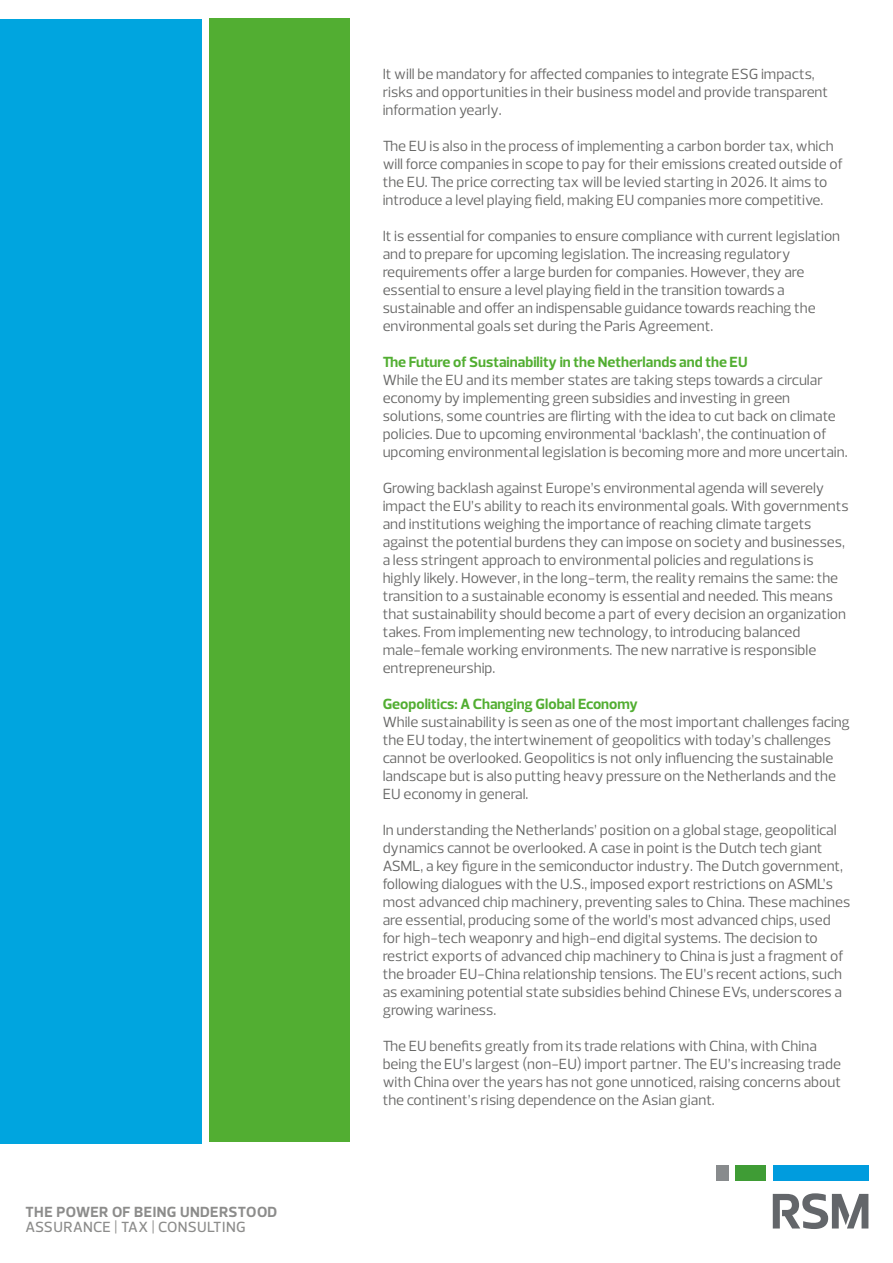
<style>
.page{position:relative;width:893px;height:1263px;background:#fff}
.page>*{position:absolute;margin:0;border:0;box-sizing:border-box;transform-origin:0 0}
.t1{font:15px/18px "Prelo";color:#666665}
.t2{font:700 15px "Prelo";color:#52ae32}
.t3{font:700 15px "Prelo";letter-spacing:.03em;color:#8c8c8b}
.t4{font:500 15px "Prelo";letter-spacing:.02em;color:#8c8c8b}
</style>
<div class="page">
<div style="left:0;top:19px;width:202px;height:1124px;background:#00a5df"></div>
<div style="left:209px;top:19px;width:141px;height:1123px;background:#52ae32"></div>
<div style="left:773px;top:1165px;width:95px;height:16px;background:#009cde"></div>
<div style="left:717px;top:1165px;width:12px;height:16px;background:#888b8d"></div>
<div style="left:736px;top:1165px;width:30px;height:16px;background:#3f9c35"></div>
<svg style="left:773px;top:1193px;width:95px;height:36px"></svg>
<p class="t3" style="left:25px;top:1203px;width:253px">THE POWER OF BEING UNDERSTOOD</p>
<p class="t4" style="left:25px;top:1218px;width:222px">ASSURANCE | TAX | CONSULTING</p>
<p class="t1" style="left:383px;top:65px;width:447px">It will be mandatory for affected companies to integrate ESG impacts, risks and opportunities in their business model and provide transparent information yearly.</p>
<p class="t1" style="left:383px;top:137px;width:462px">The EU is also in the process of implementing a carbon border tax, which will force companies in scope to pay for their emissions created outside of the EU. The price correcting tax will be levied starting in 2026. It aims to introduce a level playing field, making EU companies more competitive.</p>
<p class="t1" style="left:383px;top:227px;width:459px">It is essential for companies to ensure compliance with current legislation and to prepare for upcoming legislation. The increasing regulatory requirements offer a large burden for companies. However, they are essential to ensure a level playing field in the transition towards a sustainable and offer an indispensable guidance towards reaching the environmental goals set during the Paris Agreement.</p>
<p class="t2" style="left:383px;top:353px;width:366px">The Future of Sustainability in the Netherlands and the EU</p>
<p class="t1" style="left:383px;top:371px;width:466px">While the EU and its member states are taking steps towards a circular economy by implementing green subsidies and investing in green solutions, some countries are flirting with the idea to cut back on climate policies. Due to upcoming environmental ‘backlash’, the continuation of upcoming environmental legislation is becoming more and more uncertain.</p>
<p class="t1" style="left:383px;top:479px;width:467px">Growing backlash against Europe’s environmental agenda will severely impact the EU’s ability to reach its environmental goals. With governments and institutions weighing the importance of reaching climate targets against the potential burdens they can impose on society and businesses, a less stringent approach to environmental policies and regulations is highly likely. However, in the long-term, the reality remains the same: the transition to a sustainable economy is essential and needed. This means that sustainability should become a part of every decision an organization takes. From implementing new technology, to introducing balanced male-female working environments. The new narrative is responsible entrepreneurship.</p>
<p class="t2" style="left:383px;top:695px;width:257px">Geopolitics: A Changing Global Economy</p>
<p class="t1" style="left:383px;top:713px;width:469px">While sustainability is seen as one of the most important challenges facing the EU today, the intertwinement of geopolitics with today’s challenges cannot be overlooked. Geopolitics is not only influencing the sustainable landscape but is also putting heavy pressure on the Netherlands and the EU economy in general.</p>
<p class="t1" style="left:383px;top:821px;width:469px">In understanding the Netherlands’ position on a global stage, geopolitical dynamics cannot be overlooked. A case in point is the Dutch tech giant ASML, a key figure in the semiconductor industry. The Dutch government, following dialogues with the U.S., imposed export restrictions on ASML’s most advanced chip machinery, preventing sales to China. These machines are essential, producing some of the world’s most advanced chips, used for high-tech weaponry and high-end digital systems. The decision to restrict exports of advanced chip machinery to China is just a fragment of the broader EU-China relationship tensions. The EU’s recent actions, such as examining potential state subsidies behind Chinese EVs, underscores a growing wariness.</p>
<p class="t1" style="left:383px;top:1037px;width:460px">The EU benefits greatly from its trade relations with China, with China being the EU’s largest (non-EU) import partner. The EU’s increasing trade with China over the years has not gone unnoticed, raising concerns about the continent’s rising dependence on the Asian giant.</p>
</div>
